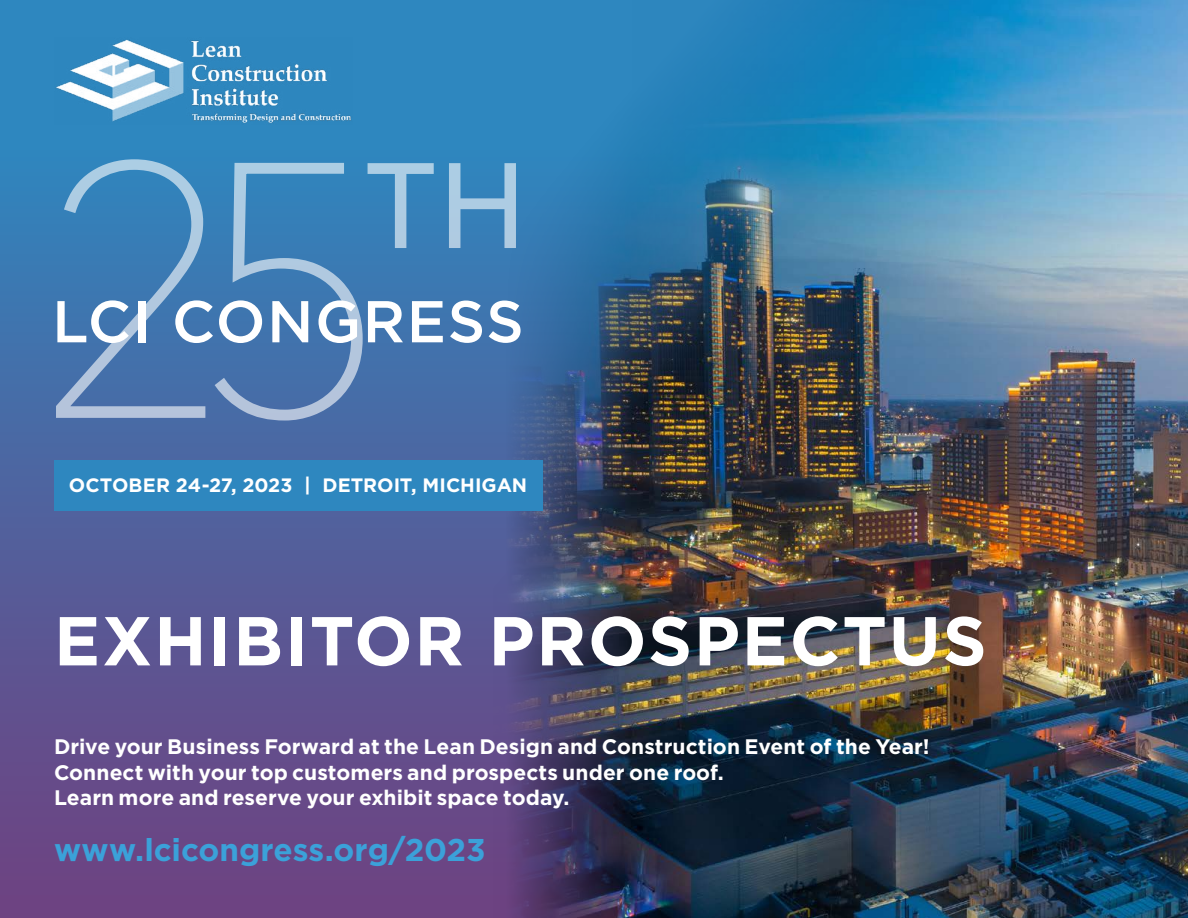
<style>
.page{position:relative;width:1188px;height:918px;background:#fff}
.page>*{position:absolute;margin:0;border:0;box-sizing:border-box;transform-origin:0 0}
.t1{font:700 69px "Gotham";letter-spacing:.025em;color:#fff}
.t2{font:500 58.8px "Gotham";letter-spacing:.025em;color:#fff}
.t3{font:700 31.5px "Gotham";color:#3ba1d9}
.t4{font:700 21px/25.5px "Gotham";color:#fff}
.t5{font:700 19.35px "Gotham";color:#fff}
</style>
<div class="page">
<div style="left:0;top:0;width:1188px;height:918px;background:linear-gradient(to bottom,#268fc6,#70407f)"></div>
<img style="left:493px;top:0;width:695px;height:918px">
<div style="left:54px;top:461px;width:488px;height:50px;background:#2e87bf"></div>
<img style="left:54px;top:38px;width:298px;height:86px">
<svg style="left:53px;top:157px;width:463px;height:265px;background:#4c82b7"></svg>
<h2 class="t2" style="left:52px;top:283px;width:473px">LCI CONGRESS</h2>
<p class="t5" style="left:69px;top:473px;width:460px">OCTOBER 24-27, 2023 | DETROIT, MICHIGAN</p>
<h1 class="t1" style="left:54px;top:595px;width:934px">EXHIBITOR PROSPECTUS</h1>
<p class="t4" style="left:54px;top:734px;width:877px">Drive your Business Forward at the Lean Design and Construction Event of the Year!<br>Connect with your top customers and prospects under one roof.<br>Learn more and reserve your exhibit space today.</p>
<h3 class="t3" style="left:54px;top:829px;width:433px">www.lcicongress.org/2023</h3>
</div>
